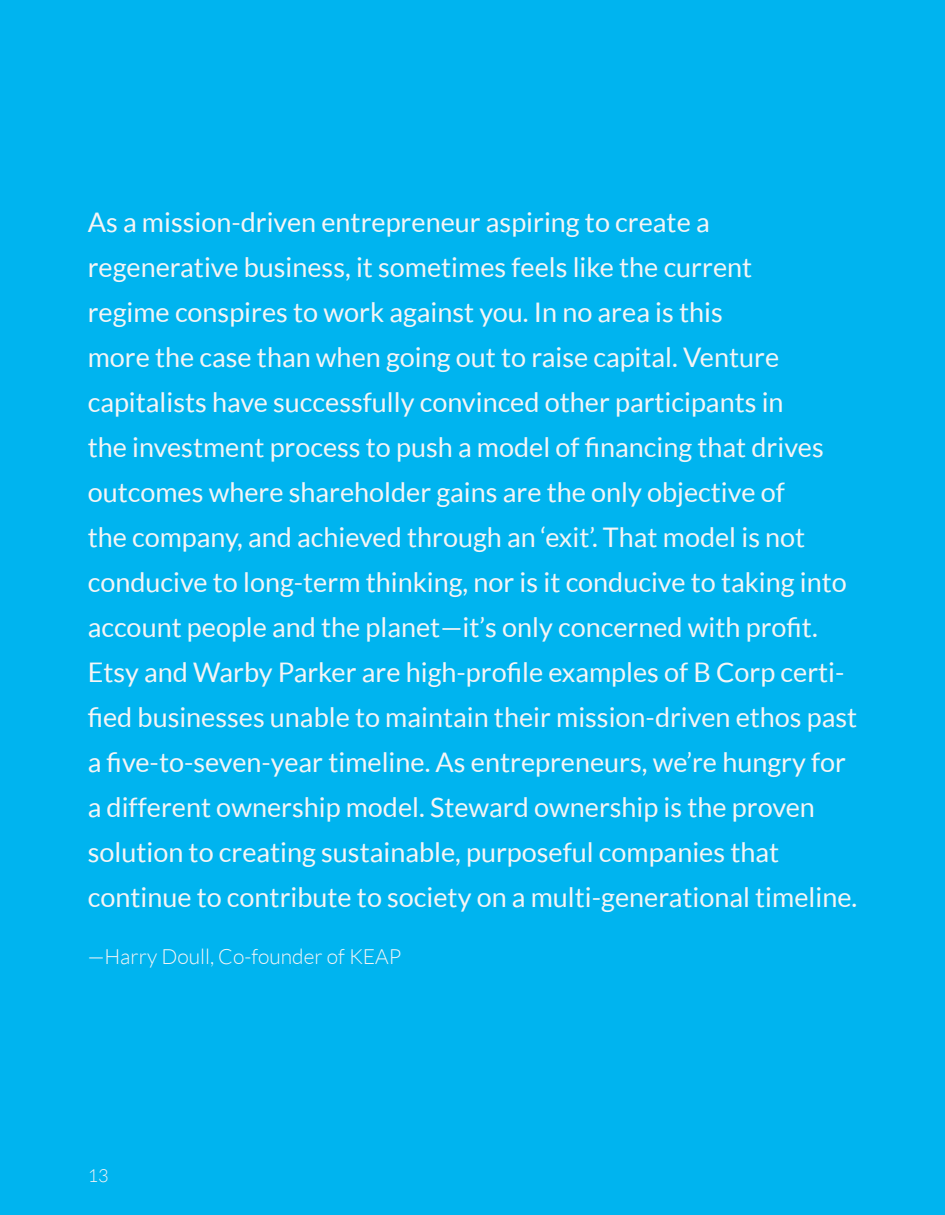
<style>
.page{position:relative;width:945px;height:1215px;background:#00b4ef}
.page>*{position:absolute;margin:0;border:0;box-sizing:border-box;transform-origin:0 0}
.t1{font:27px/45px "Lato";color:#f5f5f6}
.t2{font:300 21px "Lato";color:#f5f5f6}
.t3{font:300 18px "Lato";color:#f5f5f6}
</style>
<div class="page">
<p class="t1" style="left:88px;top:199px;width:771px">As a mission-driven entrepreneur aspiring to create a regenerative business, it sometimes feels like the current<br>regime conspires to work against you. In no area is this<br>more the case than when going out to raise capital. Venture capitalists have successfully convinced other participants in<br>the investment process to push a model of financing that drives outcomes where shareholder gains are the only objective of<br>the company, and achieved through an ‘exit’. That model is not conducive to long-term thinking, nor is it conducive to taking into account people and the planet—it’s only concerned with profit.<br>Etsy and Warby Parker are high-profile examples of B Corp certi&shy;fied businesses unable to maintain their mission-driven ethos past a five-to-seven-year timeline. As entrepreneurs, we’re hungry for a different ownership model. Steward ownership is the proven solution to creating sustainable, purposeful companies that continue to contribute to society on a multi-generational timeline.</p>
<p class="t2" style="left:88px;top:945px;width:315px">—Harry Doull, Co-founder of KEAP</p>
<p class="t3" style="left:88px;top:1165px;width:22px">13</p>
</div>
